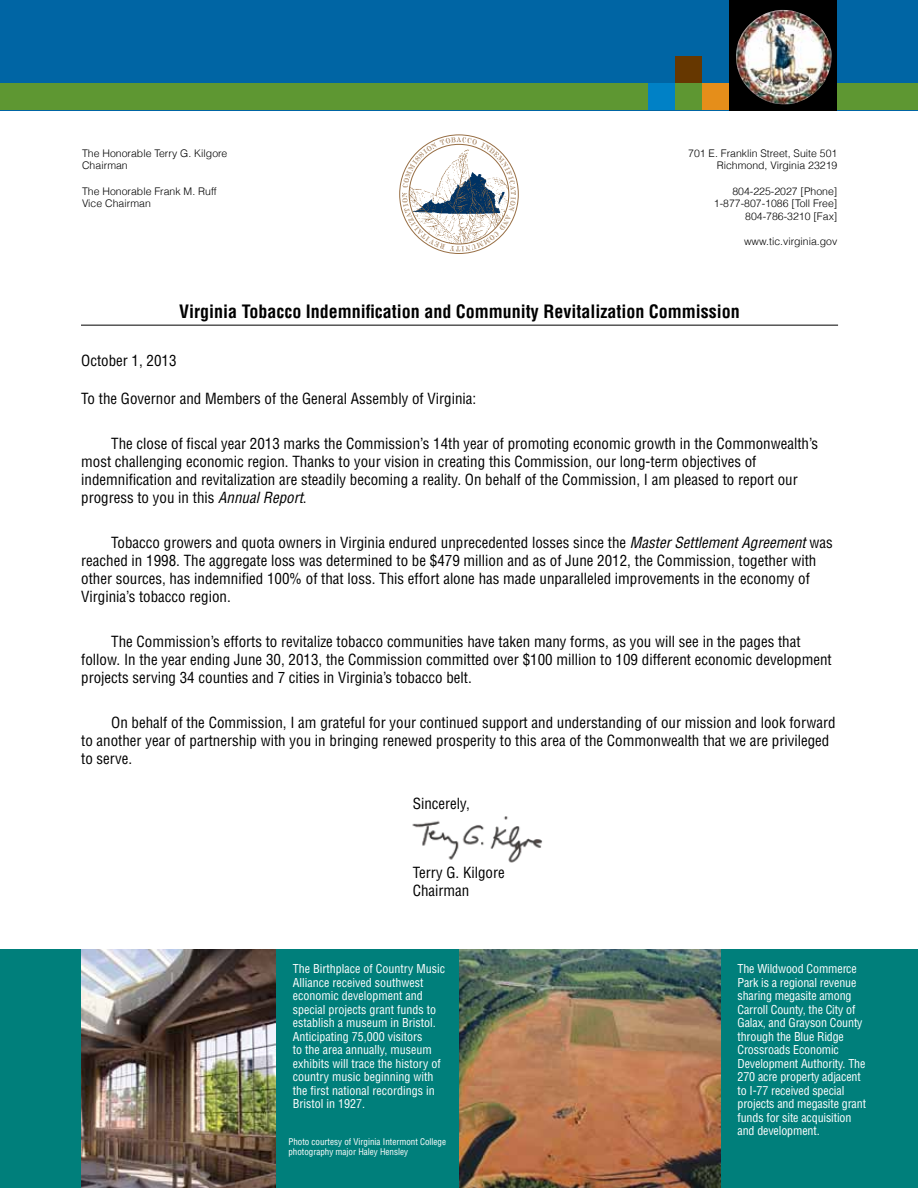
<style>
.page{position:relative;width:918px;height:1188px;background:#fff}
.page>*{position:absolute;margin:0;border:0;box-sizing:border-box;transform-origin:0 0}
.t1{font:700 condensed 18px "Helvetica";color:#000}
.t2{font:condensed 15px/18px "Helvetica";color:#000}
.t3{font:condensed 12px/13.5px "Helvetica";letter-spacing:-.01em;color:#fff}
.t4{font:300 10.5px/12.6px "Helvetica";color:#000}
.t5{font:condensed 9px/10.8px "Helvetica";color:#fff}
.s1{font-style:italic}
</style>
<div class="page">
<svg style="left:402px;top:137px;width:114px;height:114px"></svg>
<hr style="left:81px;top:325px;width:757px;height:1px;background:#000">
<img style="left:412px;top:816px;width:131px;height:47px">
<div style="left:0;top:949px;width:918px;height:239px;background:#007f7b"></div>
<img style="left:81px;top:949px;width:194px;height:239px">
<img style="left:459px;top:949px;width:261px;height:239px">
<div style="left:0;top:0;width:918px;height:110px;background:#0065a4"></div>
<div style="left:0;top:83px;width:918px;height:27px;background:#5e9732"></div>
<div style="left:648px;top:83px;width:27px;height:27px;background:#0081c6"></div>
<div style="left:702px;top:83px;width:27px;height:27px;background:#e58e1a"></div>
<div style="left:675px;top:56px;width:27px;height:27px;background:#663700"></div>
<div style="left:729px;top:0;width:108px;height:110px;background:#000"></div>
<img style="left:736px;top:10px;width:96px;height:94px">
<p class="t4" style="left:82px;top:146px;width:147px">The Honorable Terry G. Kilgore<br>Chairman</p>
<p class="t4" style="left:82px;top:184px;width:136px">The Honorable Frank M. Ruff<br>Vice Chairman</p>
<p class="t4" style="left:688px;top:146px;width:151px;text-align:right">701 E. Franklin Street, Suite 501<br>Richmond, Virginia 23219</p>
<p class="t4" style="left:714px;top:184px;width:125px;text-align:right">804-225-2027 [Phone]<br>1-877-807-1086 [Toll Free]<br>804-786-3210 [Fax]</p>
<p class="t4" style="left:744px;top:235px;width:95px">www.tic.virginia.gov</p>
<p class="t1" style="left:179px;top:301px;width:562px">Virginia Tobacco Indemnification and Community Revitalization Commission</p>
<p class="t2" style="left:81px;top:351px;width:97px">October 1, 2013</p>
<p class="t2" style="left:81px;top:389px;width:397px">To the Governor and Members of the General Assembly of Virginia:</p>
<p class="t2" style="left:81px;top:434px;width:738px;text-indent:30px">The close of fiscal year 2013 marks the Commission’s 14th year of promoting economic growth in the Commonwealth’s most challenging economic region. Thanks to your vision in creating this Commission, our long-term objectives of indemnification and revitalization are steadily becoming a reality. On behalf of the Commission, I am pleased to report our progress to you in this <span class="s1">Annual Report</span>.</p>
<p class="t2" style="left:81px;top:533px;width:753px;text-indent:30px">Tobacco growers and quota owners in Virginia endured unprecedented losses since the <span class="s1">Master Settlement Agreement</span> was reached in 1998. The aggregate loss was determined to be $479 million and as of June 2012, the Commission, together with other sources, has indemnified 100% of that loss. This effort alone has made unparalleled improvements in the economy of Virginia’s tobacco region.</p>
<p class="t2" style="left:81px;top:632px;width:752px;text-indent:30px">The Commission’s efforts to revitalize tobacco communities have taken many forms, as you will see in the pages that follow. In the year ending June 30, 2013, the Commission committed over $100 million to 109 different economic development projects serving 34 counties and 7 cities in Virginia’s tobacco belt.</p>
<p class="t2" style="left:81px;top:713px;width:756px;text-indent:30px">On behalf of the Commission, I am grateful for your continued support and understanding of our mission and look forward to another year of partnership with you in bringing renewed prosperity to this area of the Commonwealth that we are privileged to serve.</p>
<p class="t2" style="left:413px;top:794px;width:59px">Sincerely,</p>
<p class="t2" style="left:413px;top:863px;width:94px">Terry G. Kilgore<br>Chairman</p>
<p class="t3" style="left:293px;top:962px;width:154px">The Birthplace of Country Music<br>Alliance received southwest economic development and special projects grant funds to establish a museum in Bristol.<br>Anticipating 75,000 visitors<br>to the area annually, museum exhibits will trace the history of country music beginning with the first national recordings in<br>Bristol in 1927.</p>
<p class="t3" style="left:738px;top:962px;width:130px">The Wildwood Commerce<br>Park is a regional revenue sharing megasite among<br>Carroll County, the City of<br>Galax, and Grayson County through the Blue Ridge<br>Crossroads Economic<br>Development Authority. The<br>270 acre property adjacent to I-77 received special projects and megasite grant funds for site acquisition and development.</p>
<p class="t5" style="left:288px;top:1136px;width:159px">Photo courtesy of Virginia Intermont College photography major Haley Hensley</p>
</div>
